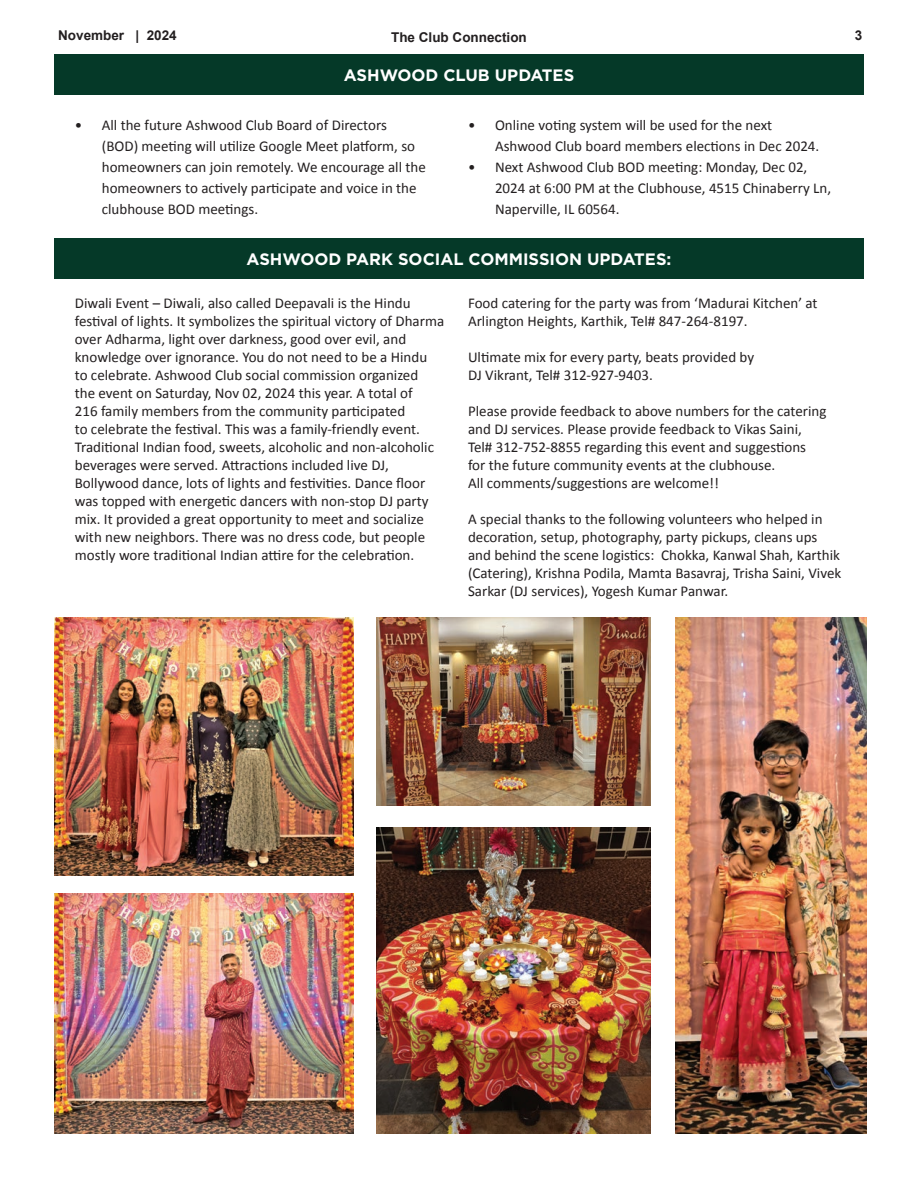
<style>
.page{position:relative;width:918px;height:1188px;background:#fff}
.page>*{position:absolute;margin:0;border:0;box-sizing:border-box;transform-origin:0 0}
.t1{font:700 16.5px "Gotham";color:#fff}
.t2{font:15px/18px "Calibri";color:#231f20}
.t3{font:700 13.5px "Arial";color:#231f20}
</style>
<div class="page">
<img style="left:55px;top:894px;width:299px;height:240px">
<img style="left:55px;top:618px;width:299px;height:257px">
<img style="left:676px;top:618px;width:190px;height:516px">
<img style="left:377px;top:827px;width:273px;height:307px">
<img style="left:377px;top:618px;width:273px;height:187px">
<div style="left:54px;top:54px;width:810px;height:40px;background:#053928"></div>
<div style="left:54px;top:238px;width:810px;height:40px;background:#053928"></div>
<p class="t3" style="left:58px;top:27px;width:120px">November | 2024</p>
<p class="t3" style="left:391px;top:28px;width:137px">The Club Connection</p>
<p class="t3" style="left:855px;top:26px;width:9px">3</p>
<p class="t1" style="left:344px;top:64px;width:232px">ASHWOOD CLUB UPDATES</p>
<p class="t2" style="left:102px;top:114px;width:326px;line-height:21px;text-indent:-27px">• All the future Ashwood Club Board of Directors (BOD) meeting will utilize Google Meet platform, so homeowners can join remotely. We encourage all the homeowners to actively participate and voice in the clubhouse BOD meetings.</p>
<p class="t2" style="left:495px;top:114px;width:326px;line-height:21px;text-indent:-27px">• Online voting system will be used for the next<br>Ashwood Club board members elections in Dec 2024.</p>
<p class="t2" style="left:495px;top:156px;width:338px;line-height:21px;text-indent:-27px">• Next Ashwood Club BOD meeting: Monday, Dec 02,<br>2024 at 6:00 PM at the Clubhouse, 4515 Chinaberry Ln,<br>Naperville, IL 60564.</p>
<p class="t1" style="left:247px;top:248px;width:426px">ASHWOOD PARK SOCIAL COMMISSION UPDATES:</p>
<p class="t2" style="left:75px;top:294px;width:371px">Diwali Event – Diwali, also called Deepavali is the Hindu festival of lights. It symbolizes the spiritual victory of Dharma over Adharma, light over darkness, good over evil, and knowledge over ignorance. You do not need to be a Hindu<br>to celebrate. Ashwood Club social commission organized<br>the event on Saturday, Nov 02, 2024 this year. A total of<br>216 family members from the community participated<br>to celebrate the festival. This was a family-friendly event.<br>Traditional Indian food, sweets, alcoholic and non-alcoholic beverages were served. Attractions included live DJ, Bollywood dance, lots of lights and festivities. Dance floor was topped with energetic dancers with non-stop DJ party mix. It provided a great opportunity to meet and socialize with new neighbors. There was no dress code, but people mostly wore traditional Indian attire for the celebration.</p>
<p class="t2" style="left:468px;top:294px;width:351px">Food catering for the party was from ‘Madurai Kitchen’ at<br>Arlington Heights, Karthik, Tel# 847-264-8197.</p>
<p class="t2" style="left:468px;top:348px;width:288px">Ultimate mix for every party, beats provided by<br>DJ Vikrant, Tel# 312-927-9403.</p>
<p class="t2" style="left:468px;top:402px;width:360px">Please provide feedback to above numbers for the catering and DJ services. Please provide feedback to Vikas Saini, Tel# 312-752-8855 regarding this event and suggestions for the future community events at the clubhouse.<br>All comments/suggestions are welcome!!</p>
<p class="t2" style="left:468px;top:510px;width:375px">A special thanks to the following volunteers who helped in decoration, setup, photography, party pickups, cleans ups and behind the scene logistics: Chokka, Kanwal Shah, Karthik (Catering), Krishna Podila, Mamta Basavraj, Trisha Saini, Vivek Sarkar (DJ services), Yogesh Kumar Panwar.</p>
</div>
